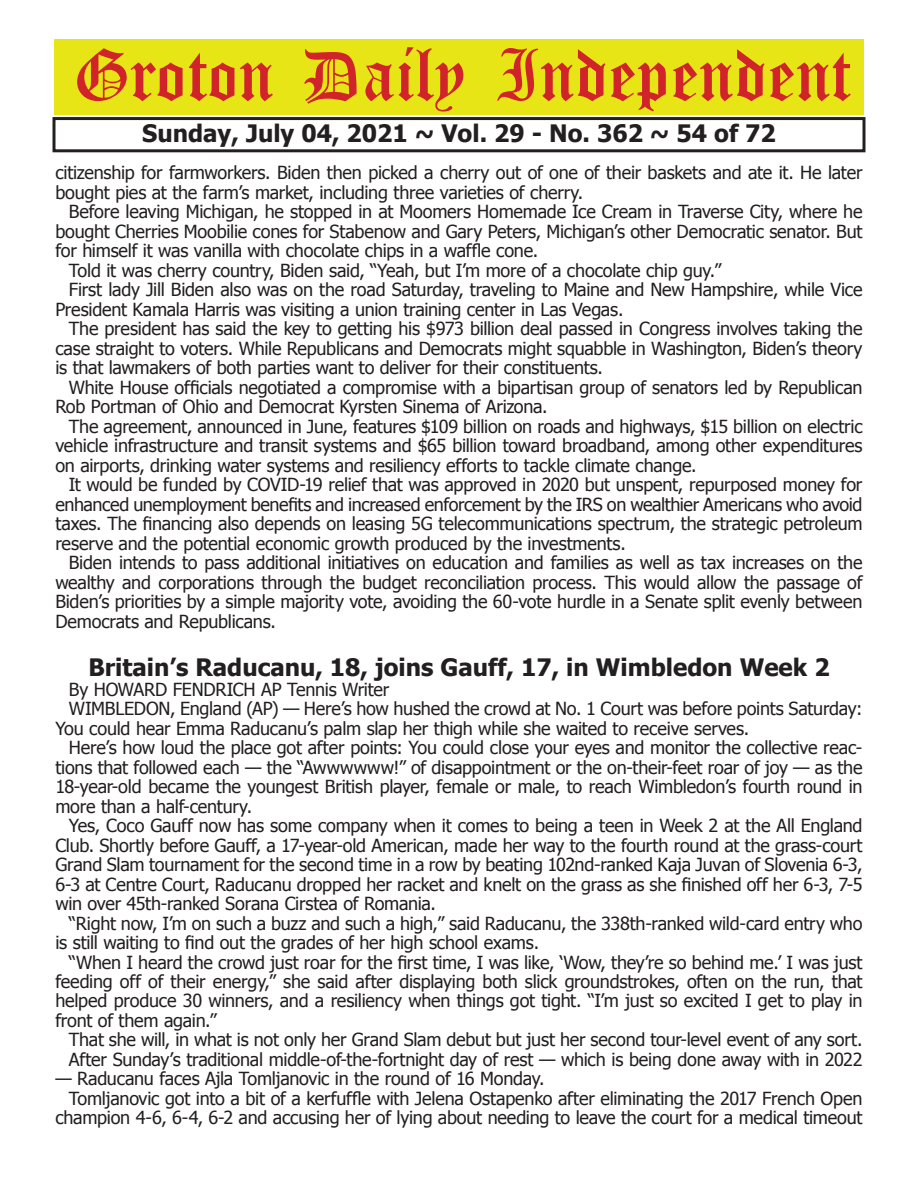
<style>
.page{position:relative;width:918px;height:1188px;background:#fff}
.page>*{position:absolute;margin:0;border:0;box-sizing:border-box;transform-origin:0 0}
.t1{font:54px "Old English Five";color:#d1232a}
.t2{font:700 24px "Tahoma";color:#231f20}
.t3{font:18px/19.5px "Tahoma";letter-spacing:-.015em;color:#231f20}
</style>
<div class="page">
<div style="left:52px;top:117px;width:814px;height:35px;border:3px solid #231f20"></div>
<div style="left:54px;top:40px;width:810px;height:75px;background:#e7e515"></div>
<h1 class="t1" style="left:73px;top:50px;width:779px">Groton Daily Independent</h1>
<h2 class="t2" style="left:142px;top:116px;width:635px">Sunday, July 04, 2021 ~ Vol. 29 - No. 362 ~ 54 of 72</h2>
<p class="t3" style="left:55px;top:162px;width:809px">citizenship for farmworkers. Biden then picked a cherry out of one of their baskets and ate it. He later bought pies at the farm’s market, including three varieties of cherry.</p>
<p class="t3" style="left:69px;top:201px;width:795px">Before leaving Michigan, he stopped in at Moomers Homemade Ice Cream in Traverse City, where he</p>
<p class="t3" style="left:55px;top:221px;width:809px">bought Cherries Moobilie cones for Stabenow and Gary Peters, Michigan’s other Democratic senator. But</p>
<p class="t3" style="left:55px;top:240px;width:484px">for himself it was vanilla with chocolate chips in a waffle cone.</p>
<p class="t3" style="left:69px;top:260px;width:654px">Told it was cherry country, Biden said, “Yeah, but I’m more of a chocolate chip guy.”</p>
<p class="t3" style="left:69px;top:279px;width:795px">First lady Jill Biden also was on the road Saturday, traveling to Maine and New Hampshire, while Vice</p>
<p class="t3" style="left:55px;top:299px;width:570px">President Kamala Harris was visiting a union training center in Las Vegas.</p>
<p class="t3" style="left:69px;top:318px;width:795px">The president has said the key to getting his $973 billion deal passed in Congress involves taking the</p>
<p class="t3" style="left:55px;top:338px;width:809px">case straight to voters. While Republicans and Democrats might squabble in Washington, Biden’s theory</p>
<p class="t3" style="left:55px;top:357px;width:549px">is that lawmakers of both parties want to deliver for their constituents.</p>
<p class="t3" style="left:69px;top:377px;width:795px">White House officials negotiated a compromise with a bipartisan group of senators led by Republican</p>
<p class="t3" style="left:55px;top:396px;width:494px">Rob Portman of Ohio and Democrat Kyrsten Sinema of Arizona.</p>
<p class="t3" style="left:69px;top:416px;width:795px">The agreement, announced in June, features $109 billion on roads and highways, $15 billion on electric</p>
<p class="t3" style="left:55px;top:435px;width:809px">vehicle infrastructure and transit systems and $65 billion toward broadband, among other expenditures</p>
<p class="t3" style="left:55px;top:455px;width:643px">on airports, drinking water systems and resiliency efforts to tackle climate change.</p>
<p class="t3" style="left:69px;top:474px;width:795px">It would be funded by COVID-19 relief that was approved in 2020 but unspent, repurposed money for</p>
<p class="t3" style="left:55px;top:494px;width:809px">enhanced unemployment benefits and increased enforcement by the IRS on wealthier Americans who avoid</p>
<p class="t3" style="left:55px;top:513px;width:809px">taxes. The financing also depends on leasing 5G telecommunications spectrum, the strategic petroleum</p>
<p class="t3" style="left:55px;top:533px;width:572px">reserve and the potential economic growth produced by the investments.</p>
<p class="t3" style="left:69px;top:552px;width:795px">Biden intends to pass additional initiatives on education and families as well as tax increases on the</p>
<p class="t3" style="left:55px;top:572px;width:809px">wealthy and corporations through the budget reconciliation process. This would allow the passage of</p>
<p class="t3" style="left:55px;top:591px;width:809px">Biden’s priorities by a simple majority vote, avoiding the 60-vote hurdle in a Senate split evenly between</p>
<p class="t3" style="left:55px;top:611px;width:222px">Democrats and Republicans.</p>
<h2 class="t2" style="left:88px;top:651px;width:743px">Britain’s Raducanu, 18, joins Gauff, 17, in Wimbledon Week 2</h2>
<p class="t3" style="left:69px;top:678px;width:322px">By HOWARD FENDRICH AP Tennis Writer</p>
<p class="t3" style="left:69px;top:698px;width:795px">WIMBLEDON, England (AP) — Here’s how hushed the crowd at No. 1 Court was before points Saturday:</p>
<p class="t3" style="left:55px;top:717px;width:695px">You could hear Emma Raducanu’s palm slap her thigh while she waited to receive serves.</p>
<p class="t3" style="left:69px;top:737px;width:795px">Here’s how loud the place got after points: You could close your eyes and monitor the collective reac-</p>
<p class="t3" style="left:55px;top:756px;width:809px">tions that followed each — the “Awwwwww!” of disappointment or the on-their-feet roar of joy — as the</p>
<p class="t3" style="left:55px;top:776px;width:809px">18-year-old became the youngest British player, female or male, to reach Wimbledon’s fourth round in</p>
<p class="t3" style="left:55px;top:795px;width:198px">more than a half-century.</p>
<p class="t3" style="left:69px;top:815px;width:795px">Yes, Coco Gauff now has some company when it comes to being a teen in Week 2 at the All England</p>
<p class="t3" style="left:55px;top:834px;width:809px">Club. Shortly before Gauff, a 17-year-old American, made her way to the fourth round at the grass-court</p>
<p class="t3" style="left:55px;top:854px;width:809px">Grand Slam tournament for the second time in a row by beating 102nd-ranked Kaja Juvan of Slovenia 6-3,</p>
<p class="t3" style="left:55px;top:873px;width:809px">6-3 at Centre Court, Raducanu dropped her racket and knelt on the grass as she finished off her 6-3, 7-5</p>
<p class="t3" style="left:55px;top:893px;width:382px">win over 45th-ranked Sorana Cirstea of Romania.</p>
<p class="t3" style="left:69px;top:912px;width:795px">“Right now, I’m on such a buzz and such a high,” said Raducanu, the 338th-ranked wild-card entry who</p>
<p class="t3" style="left:55px;top:932px;width:485px">is still waiting to find out the grades of her high school exams.</p>
<p class="t3" style="left:69px;top:951px;width:795px">“When I heard the crowd just roar for the first time, I was like, ‘Wow, they’re so behind me.’ I was just</p>
<p class="t3" style="left:55px;top:971px;width:809px">feeding off of their energy,” she said after displaying both slick groundstrokes, often on the run, that</p>
<p class="t3" style="left:55px;top:990px;width:809px">helped produce 30 winners, and a resiliency when things got tight. “I’m just so excited I get to play in</p>
<p class="t3" style="left:55px;top:1010px;width:163px">front of them again.”</p>
<p class="t3" style="left:69px;top:1029px;width:795px">That she will, in what is not only her Grand Slam debut but just her second tour-level event of any sort.</p>
<p class="t3" style="left:69px;top:1049px;width:795px">After Sunday’s traditional middle-of-the-fortnight day of rest — which is being done away with in 2022</p>
<p class="t3" style="left:55px;top:1068px;width:491px">— Raducanu faces Ajla Tomljanovic in the round of 16 Monday.</p>
<p class="t3" style="left:69px;top:1088px;width:795px">Tomljanovic got into a bit of a kerfuffle with Jelena Ostapenko after eliminating the 2017 French Open</p>
<p class="t3" style="left:55px;top:1107px;width:809px">champion 4-6, 6-4, 6-2 and accusing her of lying about needing to leave the court for a medical timeout</p>
</div>
